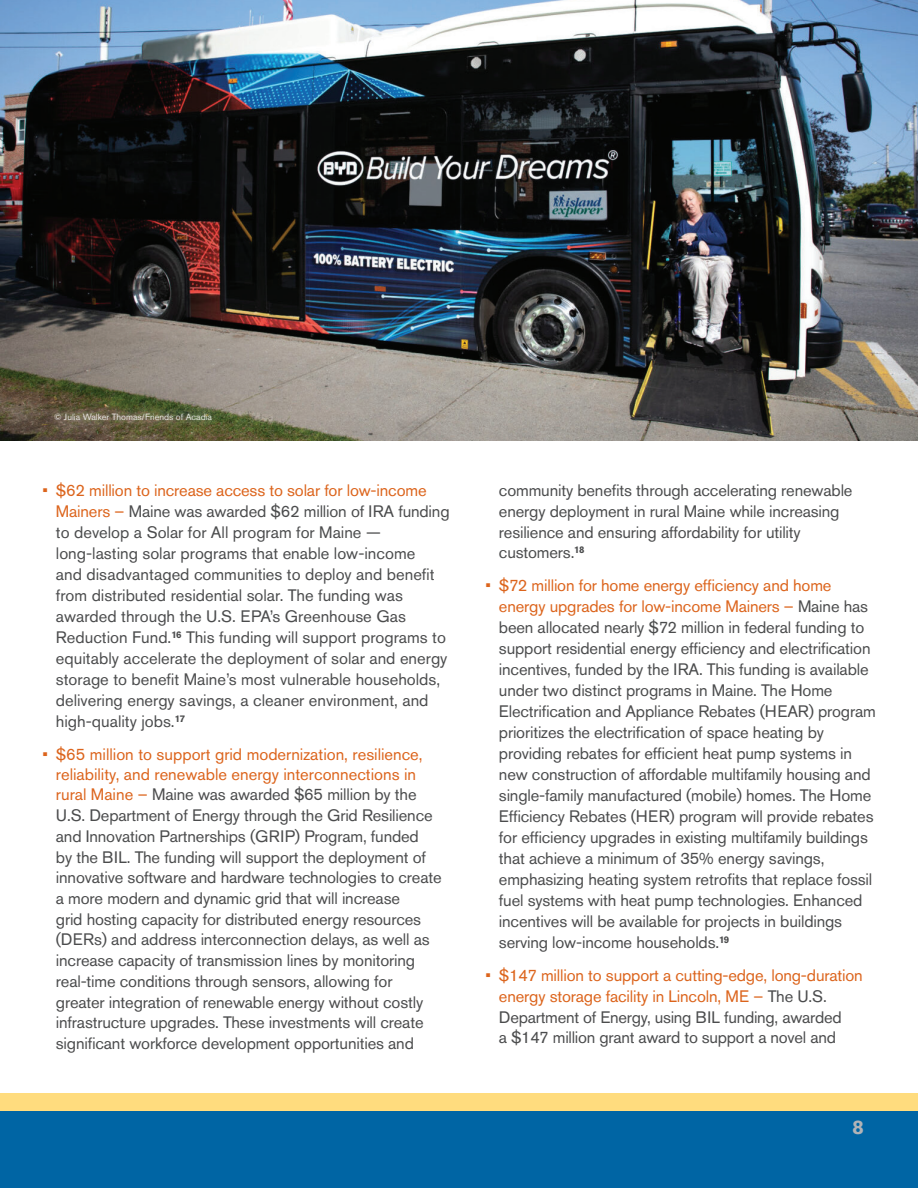
<style>
.page{position:relative;width:918px;height:1188px;background:#fff}
.page>*{position:absolute;margin:0;border:0;box-sizing:border-box;transform-origin:0 0}
.t1{font:700 18px "Rockwell";color:#b2b3b7}
.t2{font:16.5px/21px "Akzidenz Grotesk Pro";letter-spacing:-.01em;color:#4b4c4d}
.t3{font:9px "Akzidenz Grotesk Pro";color:#fff}
.s1{color:#dc641c}
</style>
<div class="page">
<div style="left:0;top:1111px;width:918px;height:77px;background:#0065a4"></div>
<div style="left:0;top:1094px;width:918px;height:17px;background:#ffdc7e"></div>
<img style="left:0;top:0;width:918px;height:441px">
<svg style="left:46px;top:405px;width:175px;height:25px;background:#615e40"></svg>
<p class="t3" style="left:54px;top:411px;width:160px">© Julia Walker Thomas/Friends of Acadia</p>
<p class="t2" style="left:56px;top:480px;width:395px;text-indent:-13px"><span class="s1">• $62 million to increase access to solar for low-income Mainers –</span> Maine was awarded $62 million of IRA funding to develop a Solar for All program for Maine — long-lasting solar programs that enable low-income<br>and disadvantaged communities to deploy and benefit from distributed residential solar. The funding was awarded through the U.S. EPA’s Greenhouse Gas Reduction Fund.<sup>16</sup> This funding will support programs to equitably accelerate the deployment of solar and energy storage to benefit Maine’s most vulnerable households, delivering energy savings, a cleaner environment, and high-quality jobs.<sup>17</sup></p>
<p class="t2" style="left:56px;top:744px;width:387px;line-height:20.5px;text-indent:-13px"><span class="s1">• $65 million to support grid modernization, resilience, reliability, and renewable energy interconnections in rural Maine –</span> Maine was awarded $65 million by the U.S. Department of Energy through the Grid Resilience and Innovation Partnerships (GRIP) Program, funded<br>by the BIL. The funding will support the deployment of innovative software and hardware technologies to create a more modern and dynamic grid that will increase<br>grid hosting capacity for distributed energy resources (DERs) and address interconnection delays, as well as increase capacity of transmission lines by monitoring real-time conditions through sensors, allowing for greater integration of renewable energy without costly infrastructure upgrades. These investments will create significant workforce development opportunities and</p>
<p class="t2" style="left:499px;top:480px;width:355px">community benefits through accelerating renewable energy deployment in rural Maine while increasing resilience and ensuring affordability for utility customers.<sup>18</sup></p>
<p class="t2" style="left:499px;top:575px;width:378px;text-indent:-13px"><span class="s1">• $72 million for home energy efficiency and home energy upgrades for low-income Mainers –</span> Maine has been allocated nearly $72 million in federal funding to support residential energy efficiency and electrification incentives, funded by the IRA. This funding is available under two distinct programs in Maine. The Home Electrification and Appliance Rebates (HEAR) program prioritizes the electrification of space heating by providing rebates for efficient heat pump systems in new construction of affordable multifamily housing and single-family manufactured (mobile) homes. The Home Efficiency Rebates (HER) program will provide rebates for efficiency upgrades in existing multifamily buildings that achieve a minimum of 35% energy savings, emphasizing heating system retrofits that replace fossil fuel systems with heat pump technologies. Enhanced incentives will be available for projects in buildings serving low-income households.<sup>19</sup></p>
<p class="t2" style="left:499px;top:965px;width:365px;text-indent:-13px"><span class="s1">• $147 million to support a cutting-edge, long-duration energy storage facility in Lincoln, ME –</span> The U.S.<br>Department of Energy, using BIL funding, awarded<br>a $147 million grant award to support a novel and</p>
<p class="t1" style="left:853px;top:1115px;width:13px">8</p>
</div>
